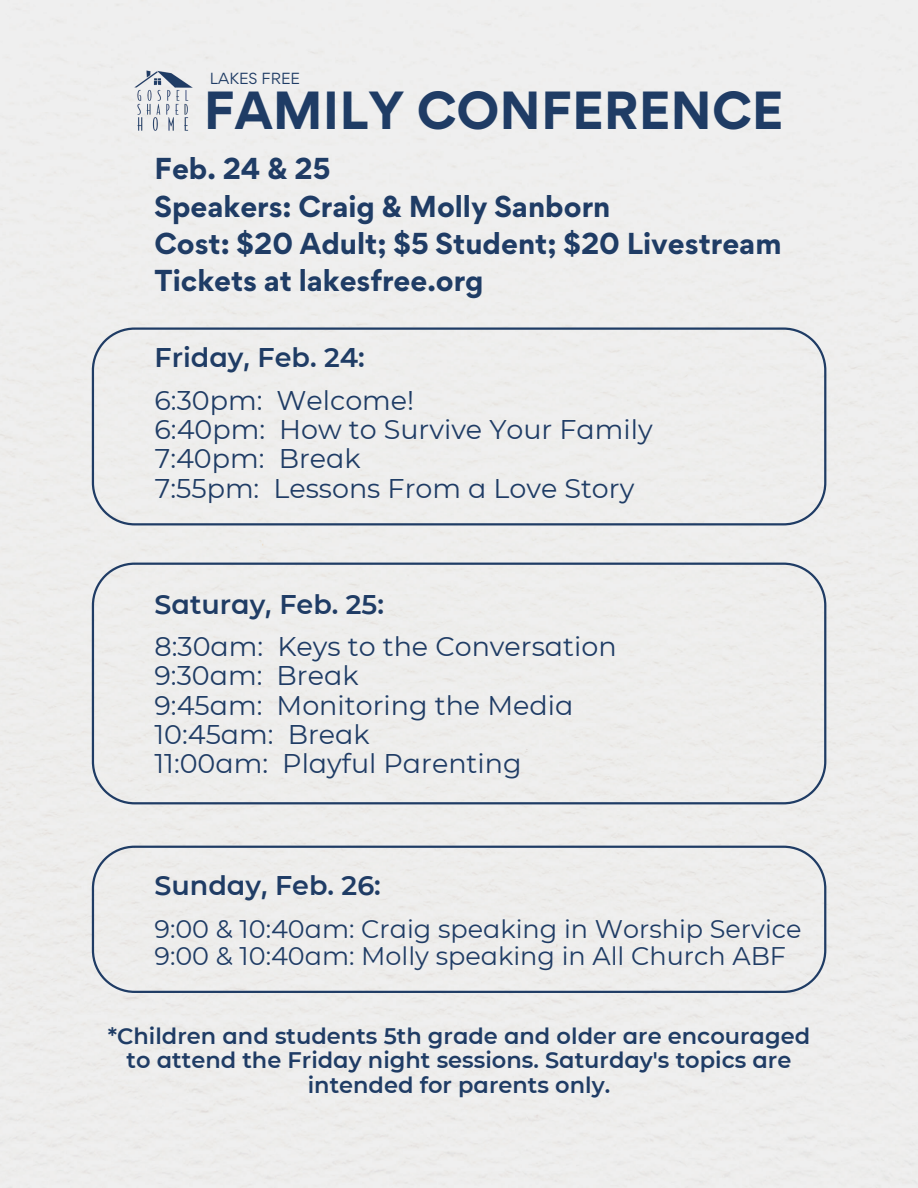
<style>
.page{position:relative;width:918px;height:1188px;background:#fff}
.page>*{position:absolute;margin:0;border:0;box-sizing:border-box;transform-origin:0 0}
.t1{font:700 47.85px "Gordita";color:#1f3c65}
.t2{font:27px/29.2px "CMG Sans";color:#1f3c65}
.t3{font:700 27px/37.2px "Gordita";color:#1f3c65}
.t4{font:600 27px "CMG Sans";color:#1f3c65}
.t5{font:25.5px/27px "CMG Sans";color:#1f3c65}
.t6{font:600 22.5px/24.8px "CMG Sans";color:#1f3c65;text-align:center}
.t7{font:14.4px "Gordita";color:#1f3c65}
</style>
<div class="page">
<img style="left:125px;top:65px;width:73px;height:73px">
<div style="left:92px;top:327px;width:734px;height:198px;background:#eeeeed"></div>
<div style="left:92px;top:563px;width:734px;height:241px;background:#ededec"></div>
<div style="left:92px;top:846px;width:734px;height:147px;background:#ededec"></div>
<p class="t7" style="left:210px;top:68px;width:92px">LAKES FREE</p>
<h1 class="t1" style="left:204px;top:78px;width:581px">FAMILY CONFERENCE</h1>
<p class="t3" style="left:155px;top:150px;width:629px">Feb. 24 &amp; 25<br>Speakers: Craig &amp; Molly Sanborn<br>Cost: $20 Adult; $5 Student; $20 Livestream<br>Tickets at lakesfree.org</p>
<p class="t4" style="left:155px;top:341px;width:212px">Friday, Feb. 24:</p>
<p class="t2" style="left:155px;top:386px;width:500px">6:30pm: Welcome!<br>6:40pm: How to Survive Your Family<br>7:40pm: Break<br>7:55pm: Lessons From a Love Story</p>
<p class="t4" style="left:155px;top:588px;width:231px">Saturay, Feb. 25:</p>
<p class="t2" style="left:155px;top:632px;width:464px">8:30am: Keys to the Conversation<br>9:30am: Break<br>9:45am: Monitoring the Media<br>10:45am: Break<br>11:00am: Playful Parenting</p>
<p class="t4" style="left:155px;top:869px;width:228px">Sunday, Feb. 26:</p>
<p class="t5" style="left:155px;top:915px;width:649px">9:00 &amp; 10:40am: Craig speaking in Worship Service<br>9:00 &amp; 10:40am: Molly speaking in All Church ABF</p>
<p class="t6" style="left:108px;top:1023px;width:704px">*Children and students 5th grade and older are encouraged to attend the Friday night sessions. Saturday's topics are intended for parents only.</p>
</div>
